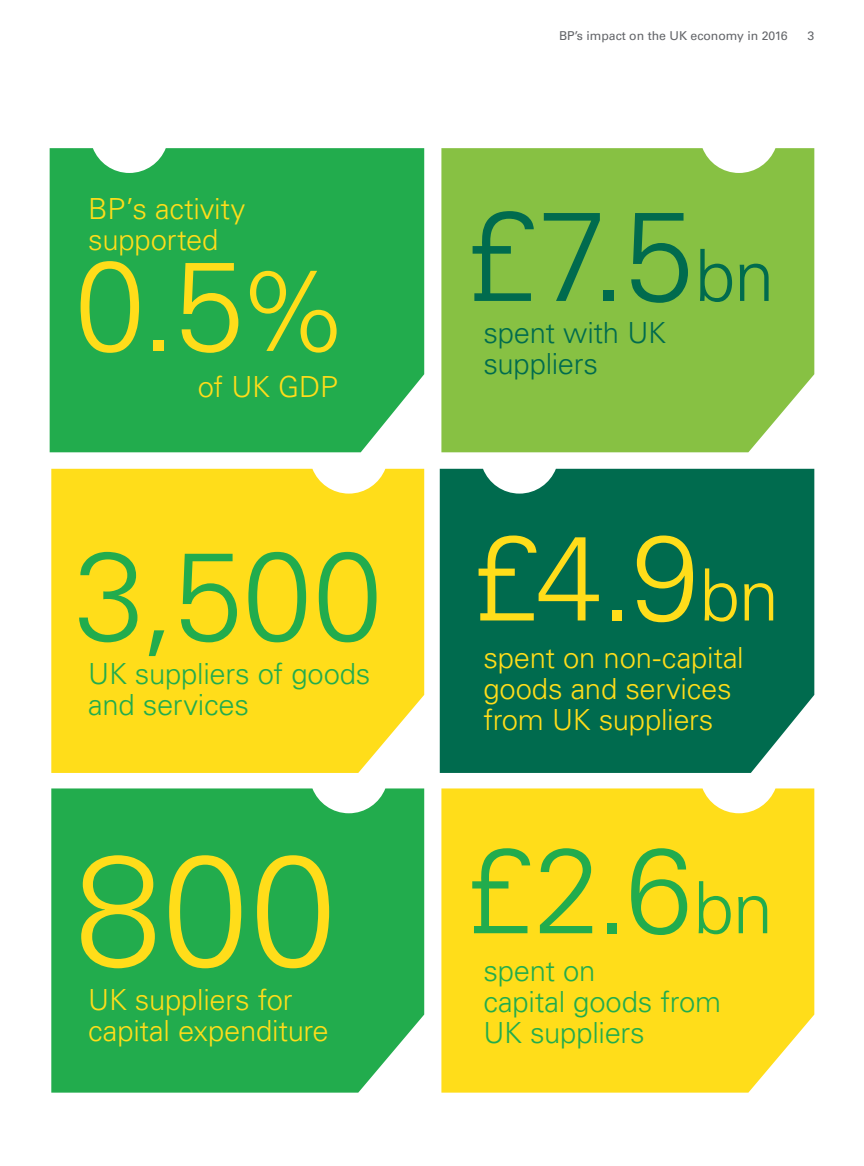
<style>
.page{position:relative;width:864px;height:1166px;background:#fff}
.page>*{position:absolute;margin:0;border:0;box-sizing:border-box;transform-origin:0 0}
.t1{font:300 156.62px "Universfor BP";color:#ffdd1a}
.t2{font:300 127.05px "Universfor BP";color:#006b4e}
.t3{font:300 127.05px "Universfor BP";color:#ffdd1a}
.t4{font:300 125.3px "Universfor BP";color:#22ac4d}
.t5{font:300 120.23px "Universfor BP";color:#22ac4d}
.t6{font:300 120.23px "Universfor BP";color:#ffdd1a}
.t7{font:300 29.22px/31px "Universfor BP";letter-spacing:-.01em;color:#ffdd1a}
.t8{font:300 29.22px/31px "Universfor BP";letter-spacing:-.01em;color:#22ac4d}
.t9{font:300 29.22px/31px "Universfor BP";letter-spacing:-.01em;color:#006b4e}
.t10{font:12.25px "Universfor BP";color:#636569}
.s1{font-size:113.23px}
.s2{font-size:72.1px}
</style>
<div class="page">
<div style="left:51px;top:788px;width:373px;height:304px;background:#22ac4d"></div>
<div style="left:441px;top:788px;width:373px;height:304px;background:#ffdd1a"></div>
<div style="left:441px;top:148px;width:373px;height:304px;background:#87c143"></div>
<div style="left:51px;top:469px;width:373px;height:304px;background:#ffdd1a"></div>
<div style="left:50px;top:148px;width:374px;height:304px;background:#22ac4d"></div>
<div style="left:439px;top:469px;width:375px;height:304px;background:#006b4e"></div>
<p class="t7" style="left:88px;top:193px;width:158px">BP’s activity supported</p>
<h2 class="t3" style="left:74px;top:229px;width:277px">0.5<span class="s1">%</span></h2>
<p class="t7" style="left:198px;top:371px;width:142px">of UK GDP</p>
<h3 class="t4" style="left:74px;top:520px;width:309px">3,500</h3>
<p class="t8" style="left:88px;top:658px;width:284px">UK suppliers of goods and services</p>
<h1 class="t1" style="left:74px;top:815px;width:263px">800</h1>
<p class="t7" style="left:88px;top:984px;width:242px">UK suppliers for capital expenditure</p>
<p class="t10" style="left:559px;top:28px;width:230px">BP’s impact on the UK economy in 2016</p>
<p class="t10" style="left:807px;top:28px;width:8px">3</p>
<h2 class="t2" style="left:466px;top:179px;width:309px">£7.5<span class="s2">bn</span></h2>
<p class="t9" style="left:483px;top:317px;width:184px">spent with UK suppliers</p>
<h3 class="t6" style="left:473px;top:505px;width:307px">£4.9<span class="s2">bn</span></h3>
<p class="t7" style="left:483px;top:642px;width:262px">spent on non-capital goods and services from UK suppliers</p>
<h3 class="t5" style="left:466px;top:817px;width:307px">£2.6<span class="s2">bn</span></h3>
<p class="t8" style="left:483px;top:955px;width:239px">spent on<br>capital goods from<br>UK suppliers</p>
</div>
